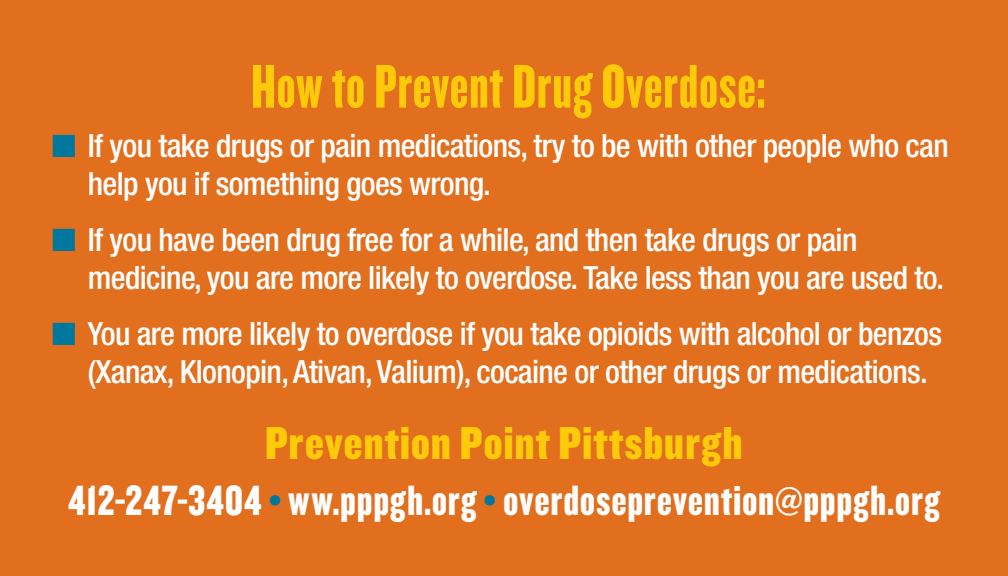
<style>
.page{position:relative;width:1008px;height:576px;background:#e26f1d}
.page>*{position:absolute;margin:0;border:0;box-sizing:border-box;transform-origin:0 0}
.t1{font:64px "Knockout HTF68 Full Featherwt";letter-spacing:.01em;color:#feca0a}
.t2{font:48px "Knockout HTF70 Full Welterwt";letter-spacing:.015em;color:#feca0a}
.t3{font:44px "Knockout HTF69 Full Liteweight";letter-spacing:.015em;color:#fff}
.t4{font:500 condensed 32px/38px "Helvetica Neue";letter-spacing:-.02em;color:#fff}
.s1{color:#00779d}
</style>
<div class="page">
<h1 class="t1" style="left:251px;top:53px;width:516px">How to Prevent Drug Overdose:</h1>
<p class="t4" style="left:88px;top:127px;width:862px;text-indent:-36px"><span class="s1">■</span> If you take drugs or pain medications, try to be with other people who can help you if something goes wrong.</p>
<p class="t4" style="left:88px;top:221px;width:858px;text-indent:-36px"><span class="s1">■</span> If you have been drug free for a while, and then take drugs or pain medicine, you are more likely to overdose. Take less than you are used to.</p>
<p class="t4" style="left:88px;top:314px;width:856px;text-indent:-36px"><span class="s1">■</span> You are more likely to overdose if you take opioids with alcohol or benzos (Xanax, Klonopin, Ativan, Valium), cocaine or other drugs or medications.</p>
<h2 class="t2" style="left:265px;top:417px;width:479px">Prevention Point Pittsburgh</h2>
<h3 class="t3" style="left:68px;top:477px;width:873px">412-247-3404 <span class="s1">•</span> ww.pppgh.org <span class="s1">•</span> overdoseprevention@pppgh.org</h3>
</div>
